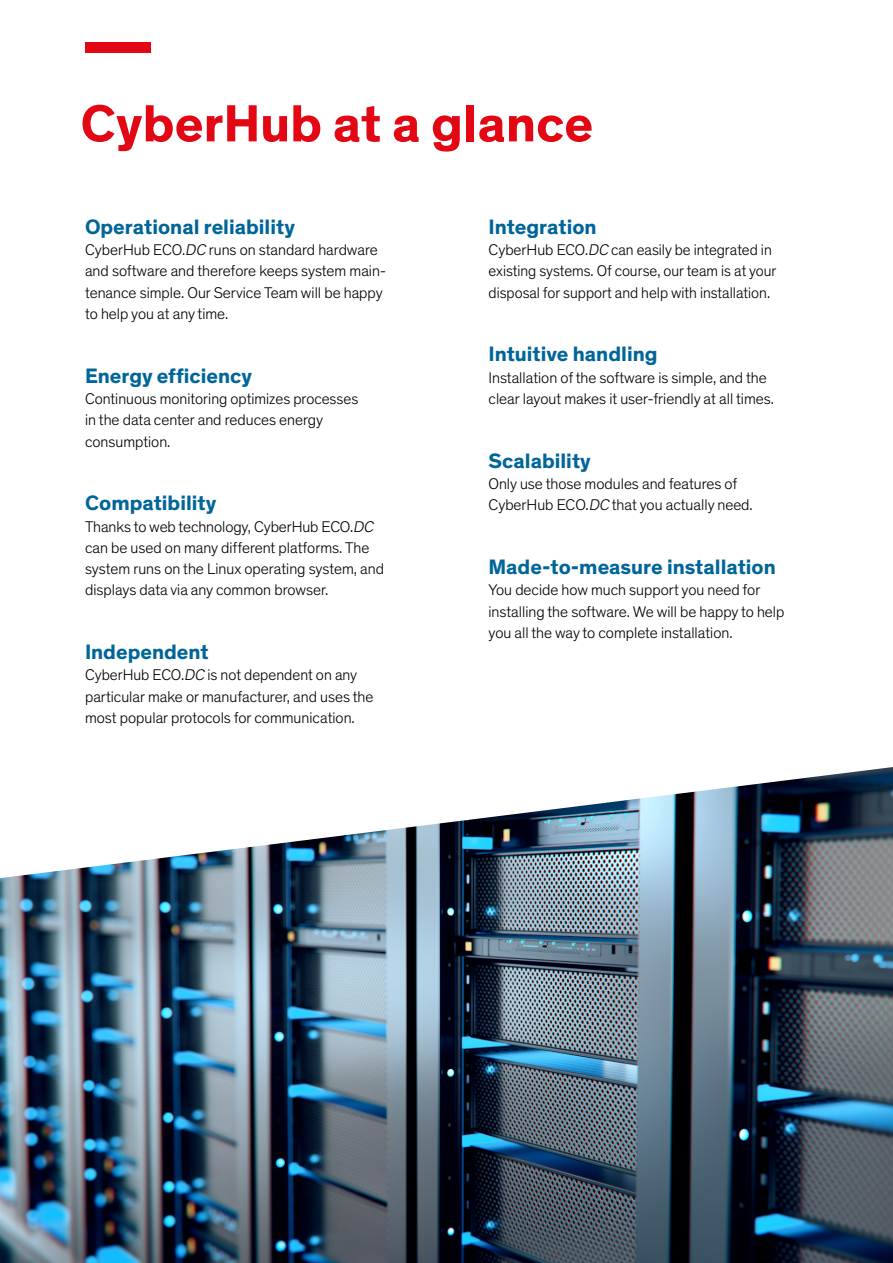
<style>
.page{position:relative;width:893px;height:1263px;background:#fff}
.page>*{position:absolute;margin:0;border:0;box-sizing:border-box;transform-origin:0 0}
.t1{font:700 53.1px "Theinhardt";color:#e30613}
.t2{font:700 21.3px "Theinhardt";color:#006598}
.t3{font:300 15.75px/21.3px "Theinhardt";color:#000}
.s1{font-style:italic}
</style>
<div class="page">
<div style="left:85px;top:43px;width:66px;height:10px;background:#e30613"></div>
<img style="left:0;top:767px;width:893px;height:496px">
<h1 class="t1" style="left:81px;top:91px;width:514px">CyberHub at a glance</h1>
<h2 class="t2" style="left:85px;top:213px;width:211px">Operational reliability</h2>
<p class="t3" style="left:85px;top:239px;width:303px">CyberHub ECO.<span class="s1">DC</span> runs on standard hardware and software and therefore keeps system main&shy;tenance simple. Our Service Team will be happy to help you at any time.</p>
<h2 class="t2" style="left:85px;top:362px;width:169px">Energy efficiency</h2>
<p class="t3" style="left:85px;top:388px;width:275px">Continuous monitoring optimizes processes in the data center and reduces energy consumption.</p>
<h2 class="t2" style="left:85px;top:490px;width:133px">Compatibility</h2>
<p class="t3" style="left:85px;top:516px;width:300px">Thanks to web technology, CyberHub ECO.<span class="s1">DC </span>can be used on many different platforms. The system runs on the Linux operating system, and displays data via any common browser.</p>
<h2 class="t2" style="left:85px;top:639px;width:125px">Independent</h2>
<p class="t3" style="left:85px;top:665px;width:290px">CyberHub ECO.<span class="s1">DC</span> is not dependent on any particular make or manufacturer, and uses the most popular protocols for communication.</p>
<h2 class="t2" style="left:489px;top:213px;width:110px">Integration</h2>
<p class="t3" style="left:489px;top:239px;width:289px">CyberHub ECO.<span class="s1">DC</span> can easily be integrated in existing systems. Of course, our team is at your disposal for support and help with installation.</p>
<h2 class="t2" style="left:489px;top:341px;width:170px">Intuitive handling</h2>
<p class="t3" style="left:489px;top:367px;width:287px">Installation of the software is simple, and the clear layout makes it user-friendly at all times.</p>
<h2 class="t2" style="left:489px;top:447px;width:104px">Scalability</h2>
<p class="t3" style="left:489px;top:473px;width:266px">Only use those modules and features of<br>CyberHub ECO.<span class="s1">DC</span> that you actually need.</p>
<h2 class="t2" style="left:489px;top:554px;width:289px">Made-to-measure installation</h2>
<p class="t3" style="left:489px;top:580px;width:297px">You decide how much support you need for installing the software. We will be happy to help you all the way to complete installation.</p>
</div>
